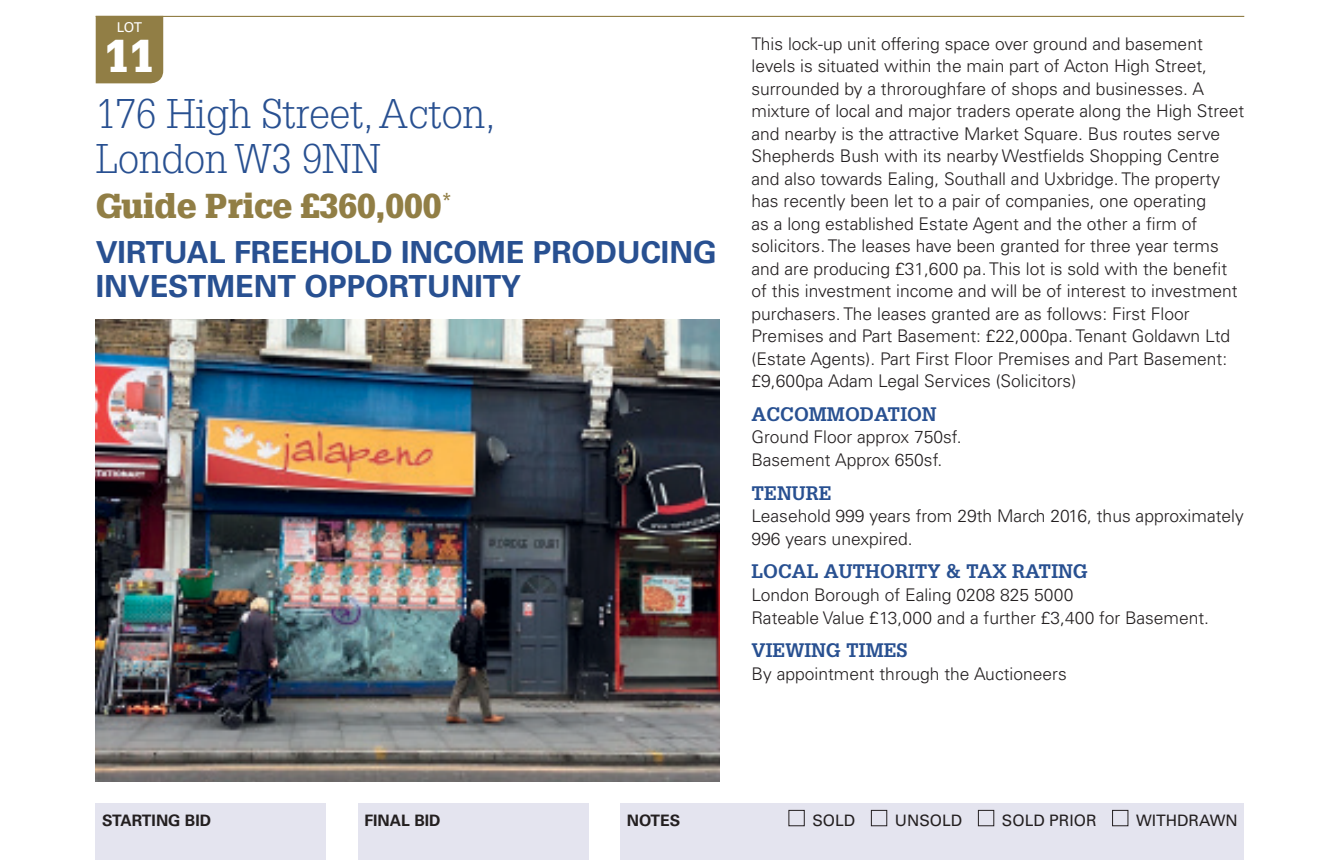
<style>
.page{position:relative;width:1340px;height:867px;background:#fff}
.page>*{position:absolute;margin:0;border:0;box-sizing:border-box;transform-origin:0 0}
.t1{font:900 45px "Glypha LT Std";color:#fff}
.t2{font:300 40.5px/45px "Glypha LT Std";color:#285091}
.t3{font:900 33.75px "Glypha LT Std";color:#917e45}
.t4{font:700 30.38px/33.8px "Univers LT Std";color:#285091}
.t5{font:700 19.12px "Glypha LT Std";color:#285091}
.t6{font:300 17.55px/22.5px "Univers LT Std";color:#231f20}
.t7{font:15.75px "Univers LT Std";color:#231f20}
.t8{font:700 15.75px "Univers LT Std";color:#231f20}
.t9{font:13.5px "Univers LT Std";color:#fff}
</style>
<div class="page">
<hr style="left:96px;top:16px;width:1148px;height:1px;background:#917e45">
<div style="left:96px;top:803px;width:230px;height:57px;background:#e4e4ef"></div>
<div style="left:358px;top:803px;width:230px;height:57px;background:#e4e4ef"></div>
<div style="left:620px;top:803px;width:624px;height:57px;background:#e4e4ef"></div>
<div style="left:788px;top:810px;width:16px;height:16px;border:1px solid #231f20"></div>
<div style="left:871px;top:810px;width:16px;height:16px;border:1px solid #231f20"></div>
<div style="left:978px;top:810px;width:16px;height:16px;border:1px solid #231f20"></div>
<div style="left:1112px;top:810px;width:16px;height:16px;border:1px solid #231f20"></div>
<div style="left:96px;top:17px;width:67px;height:66px;background:#917e45"></div>
<img style="left:96px;top:320px;width:623px;height:461px">
<p class="t9" style="left:117px;top:19px;width:27px">LOT</p>
<h1 class="t1" style="left:104px;top:29px;width:52px">11</h1>
<h2 class="t2" style="left:96px;top:92px;width:401px">176 High Street, Acton,<br>London W3 9NN</h2>
<h3 class="t3" style="left:96px;top:186px;width:357px">Guide Price £360,000<sup>*</sup></h3>
<h3 class="t4" style="left:96px;top:236px;width:622px">VIRTUAL FREEHOLD INCOME PRODUCING<br>INVESTMENT OPPORTUNITY</h3>
<p class="t6" style="left:751px;top:32px;width:494px">This lock-up unit offering space over ground and basement levels is situated within the main part of Acton High Street, surrounded by a throroughfare of shops and businesses. A mixture of local and major traders operate along the High Street and nearby is the attractive Market Square. Bus routes serve Shepherds Bush with its nearby Westfields Shopping Centre and also towards Ealing, Southall and Uxbridge. The property has recently been let to a pair of companies, one operating<br>as a long established Estate Agent and the other a firm of solicitors. The leases have been granted for three year terms and are producing £31,600 pa. This lot is sold with the benefit of this investment income and will be of interest to investment purchasers. The leases granted are as follows: First Floor Premises and Part Basement: £22,000pa. Tenant Goldawn Ltd (Estate Agents). Part First Floor Premises and Part Basement: £9,600pa Adam Legal Services (Solicitors)</p>
<p class="t5" style="left:751px;top:402px;width:187px">ACCOMMODATION</p>
<p class="t6" style="left:751px;top:426px;width:211px">Ground Floor approx 750sf.<br>Basement Approx 650sf.</p>
<p class="t5" style="left:751px;top:481px;width:82px">TENURE</p>
<p class="t6" style="left:751px;top:505px;width:494px">Leasehold 999 years from 29th March 2016, thus approximately<br>996 years unexpired.</p>
<p class="t5" style="left:751px;top:560px;width:338px">LOCAL AUTHORITY &amp; TAX RATING</p>
<p class="t6" style="left:751px;top:583px;width:459px">London Borough of Ealing 0208 825 5000<br>Rateable Value £13,000 and a further £3,400 for Basement.</p>
<p class="t5" style="left:751px;top:638px;width:157px">VIEWING TIMES</p>
<p class="t6" style="left:751px;top:662px;width:317px">By appointment through the Auctioneers</p>
<p class="t8" style="left:102px;top:811px;width:111px">STARTING BID</p>
<p class="t8" style="left:364px;top:811px;width:78px">FINAL BID</p>
<p class="t8" style="left:626px;top:811px;width:55px">NOTES</p>
<p class="t7" style="left:812px;top:811px;width:44px">SOLD</p>
<p class="t7" style="left:895px;top:811px;width:69px">UNSOLD</p>
<p class="t7" style="left:1001px;top:811px;width:96px">SOLD PRIOR</p>
<p class="t7" style="left:1136px;top:811px;width:103px">WITHDRAWN</p>
</div>
